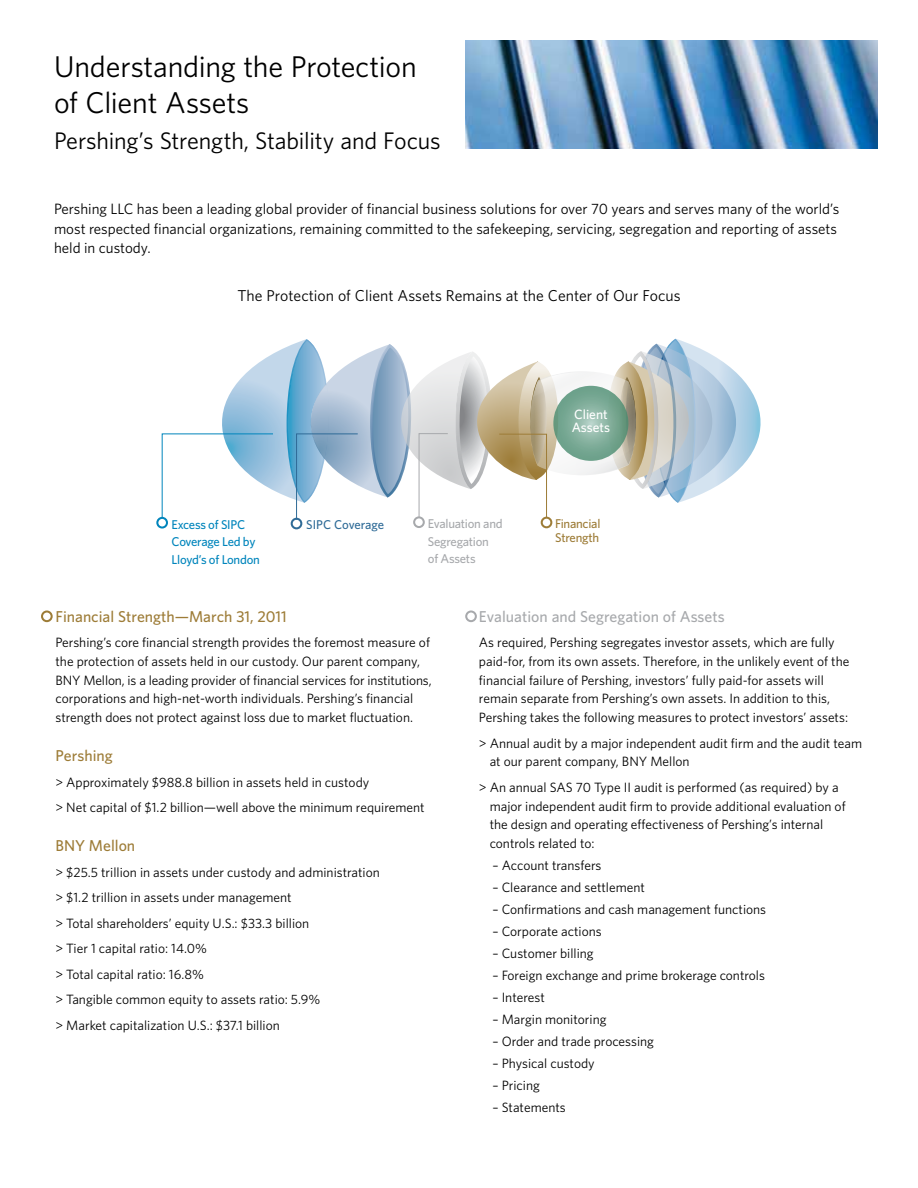
<style>
.page{position:relative;width:918px;height:1188px;background:#fff}
.page>*{position:absolute;margin:0;border:0;box-sizing:border-box;transform-origin:0 0}
.t1{font:30px/36px "Whitney";letter-spacing:-.005em;color:#000}
.t2{font:24px "Whitney";letter-spacing:-.01em;color:#000}
.t3{font:15.75px "Whitney";color:#000}
.t4{font:500 15.75px "Whitney";color:#9d7c37}
.t5{font:500 15.75px "Whitney";color:#a7a9ac}
.t6{font:15px/19.5px "Whitney";color:#000}
.t7{font:13.5px/18.8px "Whitney";color:#000}
.t8{font:500 13.5px/13.5px "Whitney";color:#fff}
.t9{font:500 12.75px/17.2px "Whitney";letter-spacing:-.02em;color:#0085bc}
.t10{font:500 12.75px/17.2px "Whitney";letter-spacing:-.02em;color:#a7a9ac}
.t11{font:500 12.75px/14.2px "Whitney";letter-spacing:-.02em;color:#9d7c37}
.t12{font:500 12.75px "Whitney";letter-spacing:-.005em;color:#2f6b97}
</style>
<div class="page">
<img style="left:466px;top:40px;width:412px;height:108px">
<div style="left:157px;top:517px;width:11px;height:12px;border:2px solid #0085bc;border-radius:50%"></div>
<div style="left:291px;top:518px;width:11px;height:11px;border:2px solid #2f6b97;border-radius:50%"></div>
<div style="left:541px;top:517px;width:11px;height:11px;border:2px solid #9d7c37;border-radius:50%"></div>
<div style="left:413px;top:516px;width:12px;height:12px;border:2px solid #a7a9ac;border-radius:50%"></div>
<svg style="left:161px;top:339px;width:600px;height:181px"></svg>
<svg style="left:553px;top:386px;width:75px;height:75px"></svg>
<div style="left:41px;top:610px;width:12px;height:12px;border:2px solid #9d7c37;border-radius:50%"></div>
<div style="left:465px;top:610px;width:12px;height:12px;border:2px solid #a7a9ac;border-radius:50%"></div>
<h1 class="t1" style="left:54px;top:48px;width:364px">Understanding the Protection of Client Assets</h1>
<h2 class="t2" style="left:54px;top:125px;width:388px">Pershing’s Strength, Stability and Focus</h2>
<p class="t6" style="left:54px;top:199px;width:787px">Pershing LLC has been a leading global provider of financial business solutions for over 70 years and serves many of the world’s most respected financial organizations, remaining committed to the safekeeping, servicing, segregation and reporting of assets held in custody.</p>
<p class="t3" style="left:237px;top:286px;width:445px">The Protection of Client Assets Remains at the Center of Our Focus</p>
<p class="t8" style="left:572px;top:407px;width:40px">Client<br>Assets</p>
<p class="t9" style="left:172px;top:516px;width:90px">Excess of SIPC<br>Coverage Led by<br>Lloyd’s of London</p>
<p class="t12" style="left:306px;top:516px;width:79px">SIPC Coverage</p>
<p class="t10" style="left:428px;top:515px;width:76px">Evaluation and<br>Segregation<br>of Assets</p>
<p class="t11" style="left:555px;top:516px;width:47px">Financial<br>Strength</p>
<p class="t4" style="left:56px;top:606px;width:233px">Financial Strength—March 31, 2011</p>
<p class="t7" style="left:56px;top:633px;width:378px">Pershing’s core financial strength provides the foremost measure of the protection of assets held in our custody. Our parent company, BNY Mellon, is a leading provider of financial services for institutions, corporations and high-net-worth individuals. Pershing’s financial strength does not protect against loss due to market fluctuation.</p>
<p class="t4" style="left:56px;top:745px;width:59px">Pershing</p>
<p class="t7" style="left:56px;top:769px;width:371px;line-height:25.5px">&gt; Approximately $988.8 billion in assets held in custody<br>&gt; Net capital of $1.2 billion—well above the minimum requirement</p>
<p class="t4" style="left:56px;top:835px;width:81px">BNY Mellon</p>
<p class="t7" style="left:56px;top:859px;width:326px;line-height:25.5px">&gt; $25.5 trillion in assets under custody and administration &gt; $1.2 trillion in assets under management<br>&gt; Total shareholders’ equity U.S.: $33.3 billion<br>&gt; Tier 1 capital ratio: 14.0%<br>&gt; Total capital ratio: 16.8%<br>&gt; Tangible common equity to assets ratio: 5.9%<br>&gt; Market capitalization U.S.: $37.1 billion</p>
<p class="t5" style="left:479px;top:606px;width:247px">Evaluation and Segregation of Assets</p>
<p class="t7" style="left:479px;top:633px;width:372px">As required, Pershing segregates investor assets, which are fully paid-for, from its own assets. Therefore, in the unlikely event of the financial failure of Pershing, investors’ fully paid-for assets will remain separate from Pershing’s own assets. In addition to this, Pershing takes the following measures to protect investors’ assets:</p>
<p class="t7" style="left:490px;top:733px;width:374px;text-indent:-11px">&gt; Annual audit by a major independent audit firm and the audit team at our parent company, BNY Mellon</p>
<p class="t7" style="left:490px;top:778px;width:357px;text-indent:-11px">&gt; An annual SAS 70 Type II audit is performed (as required) by a major independent audit firm to provide additional evaluation of the design and operating effectiveness of Pershing’s internal controls related to:</p>
<p class="t7" style="left:492px;top:856px;width:110px">– Account transfers</p>
<p class="t7" style="left:492px;top:878px;width:154px">– Clearance and settlement</p>
<p class="t7" style="left:492px;top:900px;width:275px">– Confirmations and cash management functions</p>
<p class="t7" style="left:492px;top:922px;width:111px">– Corporate actions</p>
<p class="t7" style="left:492px;top:944px;width:103px">– Customer billing</p>
<p class="t7" style="left:492px;top:966px;width:274px">– Foreign exchange and prime brokerage controls</p>
<p class="t7" style="left:492px;top:988px;width:54px">– Interest</p>
<p class="t7" style="left:492px;top:1010px;width:116px">– Margin monitoring</p>
<p class="t7" style="left:492px;top:1032px;width:163px">– Order and trade processing</p>
<p class="t7" style="left:492px;top:1054px;width:104px">– Physical custody</p>
<p class="t7" style="left:492px;top:1076px;width:49px">– Pricing</p>
<p class="t7" style="left:492px;top:1098px;width:75px">– Statements</p>
</div>
